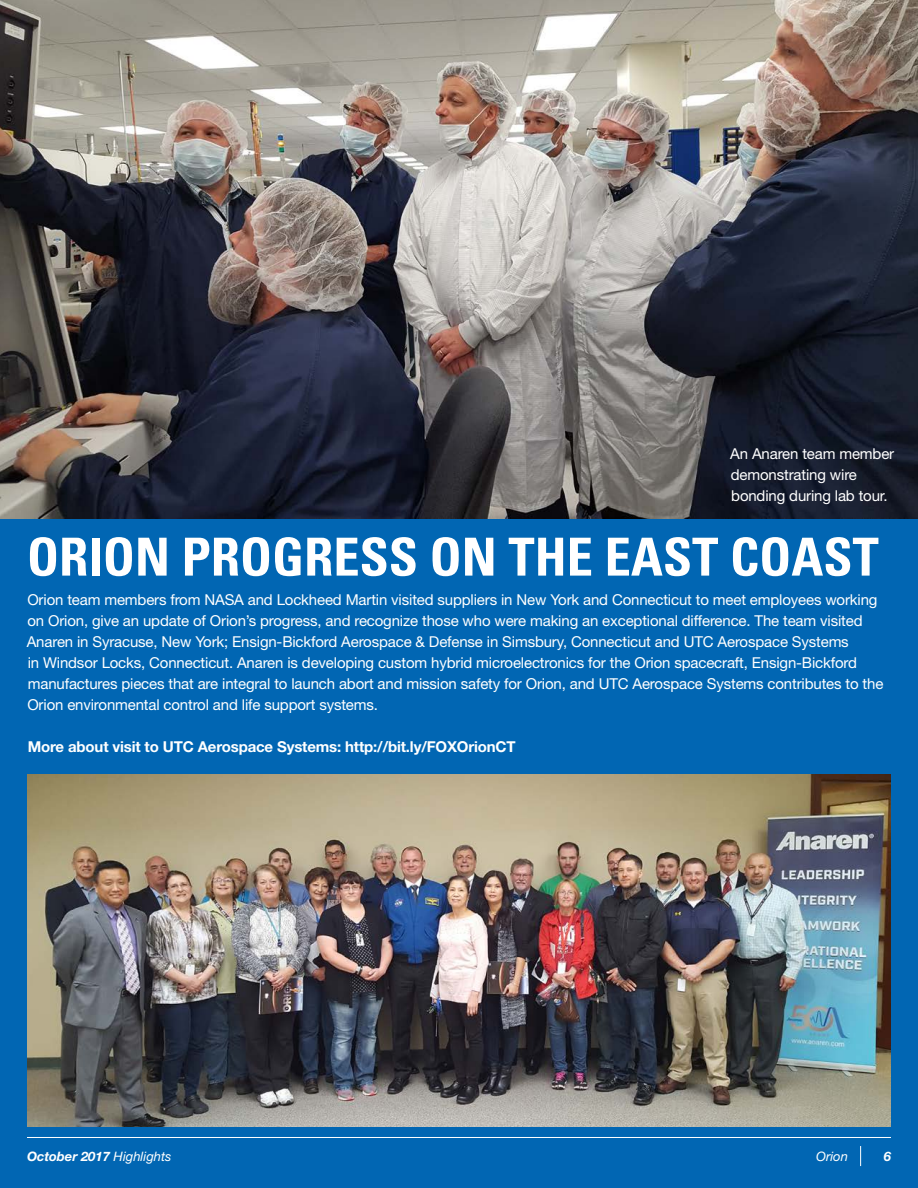
<style>
.page{position:relative;width:918px;height:1188px;background:#0166b3}
.page>*{position:absolute;margin:0;border:0;box-sizing:border-box;transform-origin:0 0}
.Large_Title_Black{font:700 condensed 52.5px "Univers LT Std";color:#fff}
.Body_Copy_Black{font:15px/21px "Helvetica Neue LT Pro";letter-spacing:-.01em;color:#fff}
.Body_Copy_Black-2{font:700 15px "Helvetica Neue LT Pro";letter-spacing:-.01em;color:#fff}
.t1{font:italic 700 13.05px "Helvetica Neue LT Pro";color:#fff}
.t2{font:italic 13.05px "Helvetica Neue LT Pro";color:#fff}
.s1{font-weight:400}
</style>
<div class="page">
<svg style="left:860px;top:1146px;width:1px;height:20px"></svg>
<hr style="left:27px;top:1137px;width:864px;height:1px;background:#fff">
<img style="left:0;top:0;width:918px;height:518px">
<img style="left:27px;top:774px;width:864px;height:352px">
<p class="Body_Copy_Black" style="left:730px;top:443px;width:166px">An Anaren team member demonstrating wire bonding during lab tour.</p>
<p class="Large_Title_Black" style="left:27px;top:525px;width:853px">ORION PROGRESS ON THE EAST COAST</p>
<p class="Body_Copy_Black" style="left:27px;top:589px;width:858px">Orion team members from NASA and Lockheed Martin visited suppliers in New York and Connecticut to meet employees working on Orion, give an update of Orion’s progress, and recognize those who were making an exceptional difference. The team visited Anaren in Syracuse, New York; Ensign-Bickford Aerospace &amp; Defense in Simsbury, Connecticut and UTC Aerospace Systems<br>in Windsor Locks, Connecticut. Anaren is developing custom hybrid microelectronics for the Orion spacecraft, Ensign-Bickford manufactures pieces that are integral to launch abort and mission safety for Orion, and UTC Aerospace Systems contributes to the Orion environmental control and life support systems.</p>
<p class="Body_Copy_Black-2" style="left:28px;top:737px;width:489px">More about visit to UTC Aerospace Systems: http://bit.ly/FOXOrionCT</p>
<p class="t1" style="left:27px;top:1148px;width:146px">October 2017 <span class="s1">Highlights</span></p>
<p class="t2" style="left:816px;top:1148px;width:33px">Orion</p>
<p class="t1" style="left:884px;top:1148px;width:9px">6</p>
</div>
